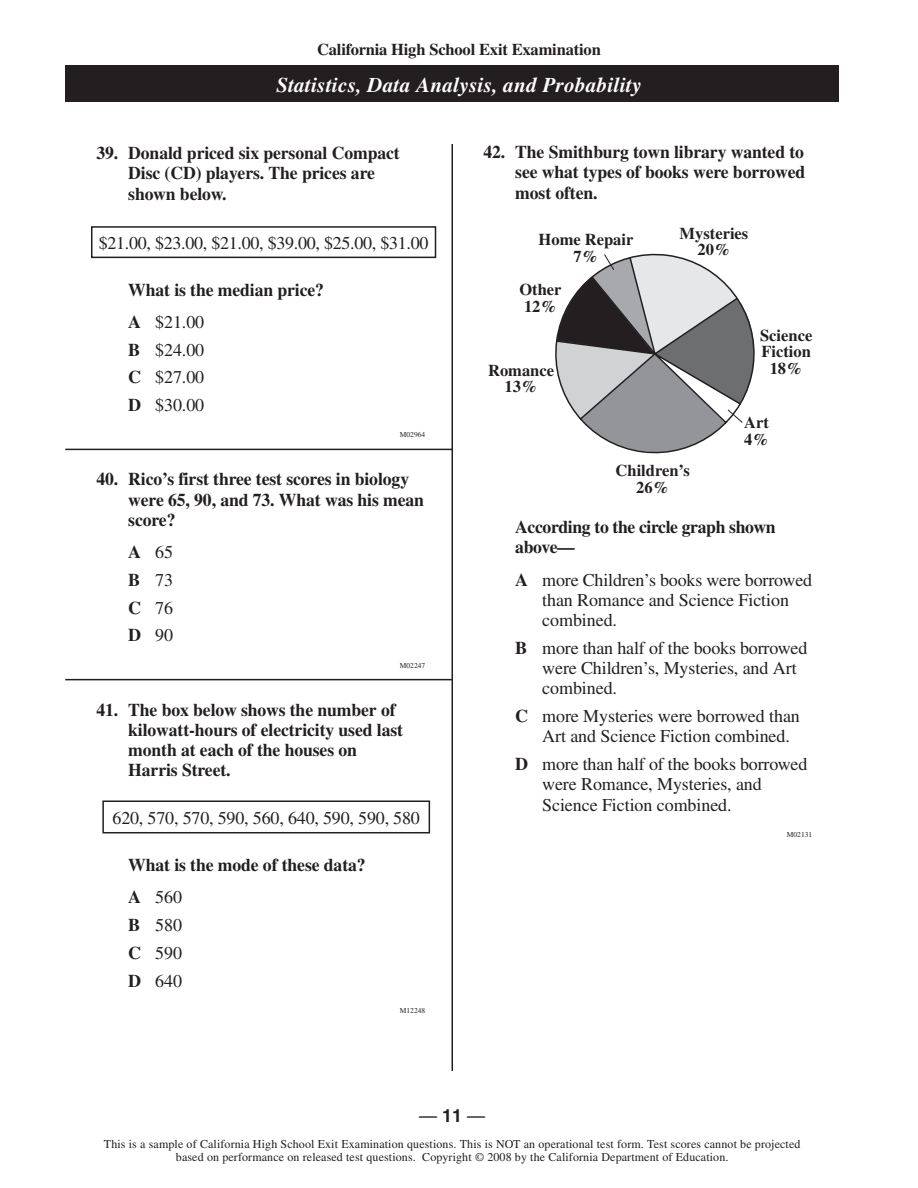
<style>
.page{position:relative;width:918px;height:1188px;background:#fff}
.page>*{position:absolute;margin:0;border:0;box-sizing:border-box;transform-origin:0 0}
.t1{font:italic 700 21px "Times";letter-spacing:.015em;color:#fff}
.t2{font:700 18px/20.2px "Times";letter-spacing:-.005em;color:#231f20}
.t3{font:18px/27.8px "Times";letter-spacing:-.005em;color:#231f20}
.t4{font:18px "Helvetica";color:#231f20}
.t5{font:700 16.5px/16.5px "Times";color:#231f20}
.t6{font:12px/13.5px "Times";letter-spacing:.01em;color:#231f20;text-align:center}
.t7{font:7.5px "Times";color:#231f20}
.s1{font-weight:400}
.s2{font-weight:700}
</style>
<div class="page">
<div style="left:65px;top:65px;width:774px;height:37px;background:#231f20"></div>
<hr style="left:65px;top:449px;width:387px;height:1px;background:#231f20">
<hr style="left:65px;top:679px;width:387px;height:1px;background:#231f20">
<div style="left:91px;top:226px;width:345px;height:32px;border:2px solid #231f20"></div>
<div style="left:102px;top:800px;width:328px;height:33px;border:2px solid #231f20"></div>
<svg style="left:555px;top:253px;width:200px;height:201px"></svg>
<hr style="left:452px;top:144px;width:1px;height:927px;background:#231f20">
<p class="t5" style="left:317px;top:43px;width:285px">California High School Exit Examination</p>
<p class="t1" style="left:276px;top:77px;width:367px">Statistics, Data Analysis, and Probability</p>
<p class="t2" style="left:128px;top:145px;width:273px;text-indent:-32px">39. Donald priced six personal Compact<br>Disc (CD) players. The prices are shown below.</p>
<p class="t3" style="left:99px;top:231px;width:331px">$21.00, $23.00, $21.00, $39.00, $25.00, $31.00</p>
<p class="t2" style="left:128px;top:275px;width:197px;line-height:32.2px">What is the median price?<br>A <span class="s1">$21.00</span></p>
<p class="t3" style="left:128px;top:337px;width:78px;text-align:justify"><span class="s2">B</span> $24.00<br><span class="s2">C</span> $27.00<br><span class="s2">D</span> $30.00</p>
<p class="t7" style="left:400px;top:432px;width:27px">M02964</p>
<p class="t2" style="left:128px;top:471px;width:297px;text-indent:-32px">40. Rico’s first three test scores in biology were 65, 90, and 73. What was his mean score?</p>
<p class="t3" style="left:128px;top:540px;width:46px;text-align:justify"><span class="s2">A</span> 65<br><span class="s2">B</span> 73<br><span class="s2">C</span> 76<br><span class="s2">D</span> 90</p>
<p class="t7" style="left:400px;top:662px;width:27px">M02247</p>
<p class="t2" style="left:128px;top:701px;width:276px;text-indent:-32px">41. The box below shows the number of kilowatt-hours of electricity used last month at each of the houses on<br>Harris Street.</p>
<p class="t3" style="left:113px;top:806px;width:309px">620, 570, 570, 590, 560, 640, 590, 590, 580</p>
<p class="t2" style="left:128px;top:850px;width:239px;line-height:32.2px">What is the mode of these data?<br>A <span class="s1">560</span></p>
<p class="t3" style="left:128px;top:913px;width:55px;text-align:justify"><span class="s2">B</span> 580<br><span class="s2">C</span> 590<br><span class="s2">D</span> 640</p>
<p class="t7" style="left:400px;top:1008px;width:27px">M12248</p>
<p class="t2" style="left:515px;top:144px;width:292px;text-align:justify;text-indent:-32px">42. The Smithburg town library wanted to see what types of books were borrowed most often.</p>
<p class="t5" style="left:680px;top:226px;width:70px">Mysteries</p>
<p class="t5" style="left:539px;top:233px;width:96px;text-align:center">Home Repair<br>7%</p>
<p class="t5" style="left:698px;top:243px;width:34px">20%</p>
<p class="t5" style="left:519px;top:283px;width:44px">Other<br>12%</p>
<p class="t5" style="left:760px;top:328px;width:54px">Science<br>Fiction</p>
<p class="t5" style="left:488px;top:364px;width:67px">Romance</p>
<p class="t5" style="left:770px;top:361px;width:34px">18%</p>
<p class="t5" style="left:505px;top:380px;width:34px">13%</p>
<p class="t5" style="left:744px;top:416px;width:26px">Art<br>4%</p>
<p class="t5" style="left:616px;top:464px;width:76px;text-align:center">Children’s<br>26%</p>
<p class="t2" style="left:515px;top:519px;width:262px">According to the circle graph shown above—</p>
<p class="t3" style="left:542px;top:571px;width:272px;line-height:20.2px;text-indent:-27px"><span class="s2">A</span> more Children’s books were borrowed than Romance and Science Fiction combined.</p>
<p class="t3" style="left:542px;top:639px;width:267px;line-height:20.2px;text-indent:-27px"><span class="s2">B</span> more than half of the books borrowed were Children’s, Mysteries, and Art combined.</p>
<p class="t3" style="left:542px;top:708px;width:259px;line-height:20.2px;text-indent:-27px"><span class="s2">C</span> more Mysteries were borrowed than<br>Art and Science Fiction combined.</p>
<p class="t3" style="left:542px;top:756px;width:267px;line-height:20.2px;text-indent:-27px"><span class="s2">D</span> more than half of the books borrowed were Romance, Mysteries, and<br>Science Fiction combined.</p>
<p class="t7" style="left:787px;top:832px;width:27px">M02131</p>
<p class="t4" style="left:419px;top:1109px;width:68px">— <span class="s2">11</span> —</p>
<p class="t6" style="left:104px;top:1138px;width:698px">This is a sample of California High School Exit Examination questions. This is NOT an operational test form. Test scores cannot be projected based on performance on released test questions. Copyright © 2008 by the California Department of Education.</p>
</div>
